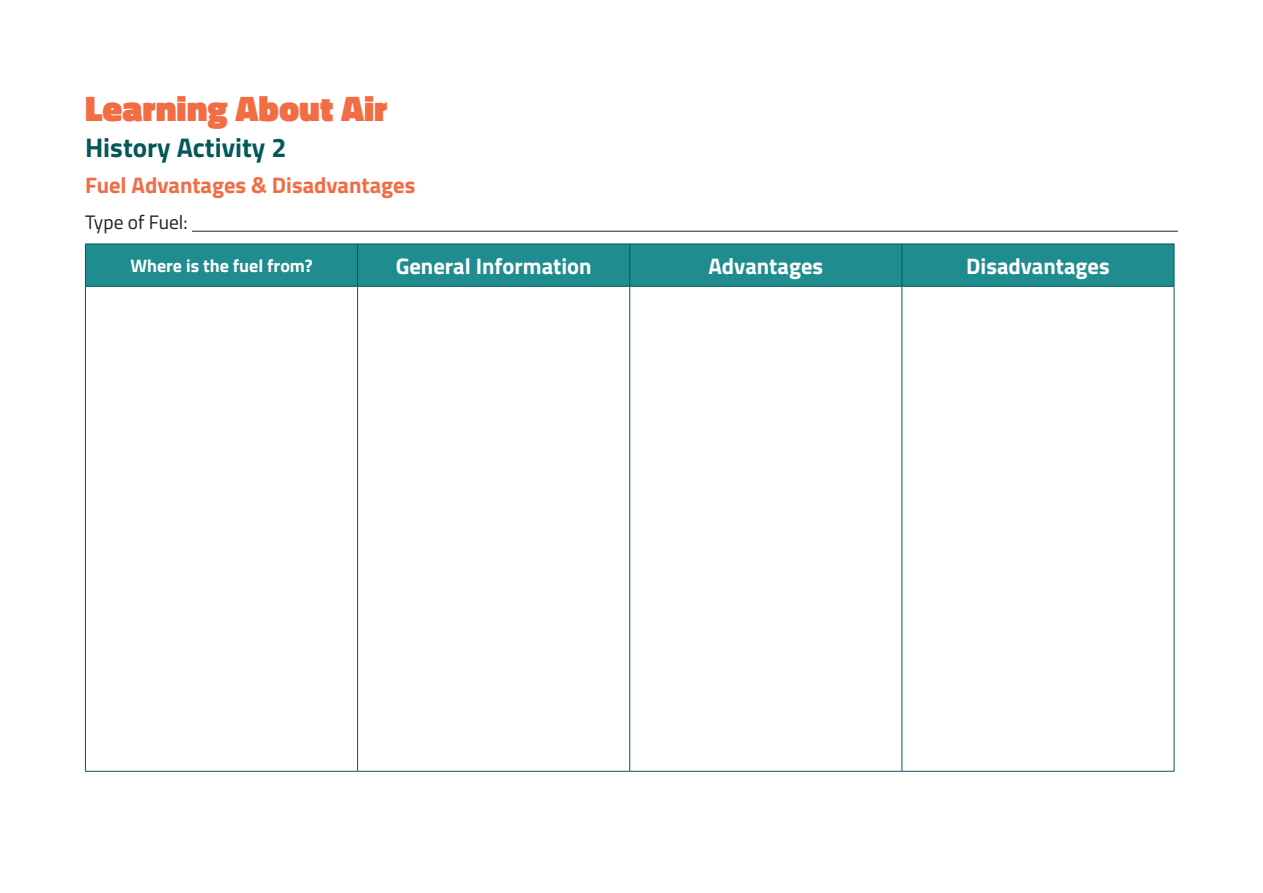
<style>
.page{position:relative;width:1263px;height:893px;background:#fff}
.page>*{position:absolute;margin:0;border:0;box-sizing:border-box;transform-origin:0 0}
.Chapter_Heading{font:900 36px "Titillium";color:#f26c44}
.Headline{font:700 27px "Titillium";color:#03585a}
.Headline_2{font:700 22.5px "Titillium";color:#fff}
.Headline_2-2{font:700 22.5px "Titillium";color:#f26c44}
.Main_Paragraph_Style{font:19.5px "Titillium";color:#231f20}
.Headline_2-3{font:700 18px "Titillium";color:#fff}
</style>
<div class="page">
<hr style="left:192px;top:231px;width:986px;height:1px;background:#231f20">
<div style="left:86px;top:245px;width:1088px;height:41px;background:#1f8d8f"></div>
<hr style="left:85px;top:244px;width:273px;height:1px;background:#03585a">
<hr style="left:85px;top:244px;width:1px;height:42px;background:#03585a">
<hr style="left:358px;top:244px;width:272px;height:1px;background:#03585a">
<hr style="left:357px;top:244px;width:1px;height:42px;background:#03585a">
<hr style="left:630px;top:244px;width:272px;height:1px;background:#03585a">
<hr style="left:629px;top:244px;width:1px;height:42px;background:#03585a">
<hr style="left:902px;top:244px;width:272px;height:1px;background:#03585a">
<hr style="left:901px;top:244px;width:1px;height:42px;background:#03585a">
<hr style="left:1174px;top:244px;width:1px;height:42px;background:#03585a">
<hr style="left:85px;top:286px;width:273px;height:1px;background:#03585a">
<hr style="left:85px;top:287px;width:1px;height:484px;background:#03585a">
<hr style="left:358px;top:286px;width:272px;height:1px;background:#03585a">
<hr style="left:357px;top:287px;width:1px;height:484px;background:#03585a">
<hr style="left:630px;top:286px;width:272px;height:1px;background:#03585a">
<hr style="left:629px;top:287px;width:1px;height:484px;background:#03585a">
<hr style="left:902px;top:286px;width:272px;height:1px;background:#03585a">
<hr style="left:901px;top:287px;width:1px;height:484px;background:#03585a">
<hr style="left:1174px;top:287px;width:1px;height:484px;background:#03585a">
<hr style="left:85px;top:771px;width:273px;height:1px;background:#03585a">
<hr style="left:358px;top:771px;width:272px;height:1px;background:#03585a">
<hr style="left:630px;top:771px;width:272px;height:1px;background:#03585a">
<hr style="left:902px;top:771px;width:272px;height:1px;background:#03585a">
<p class="Chapter_Heading" style="left:85px;top:82px;width:304px">Learning About Air</p>
<p class="Headline" style="left:85px;top:127px;width:203px">History Activity 2</p>
<p class="Headline_2-2" style="left:85px;top:168px;width:332px">Fuel Advantages &amp; Disadvantages</p>
<p class="Main_Paragraph_Style" style="left:85px;top:208px;width:104px">Type of Fuel:</p>
<p class="Headline_2-3" style="left:130px;top:252px;width:184px">Where is the fuel from?</p>
<p class="Headline_2" style="left:396px;top:248px;width:197px">General Information</p>
<p class="Headline_2" style="left:708px;top:248px;width:116px">Advantages</p>
<p class="Headline_2" style="left:966px;top:248px;width:145px">Disadvantages</p>
</div>
